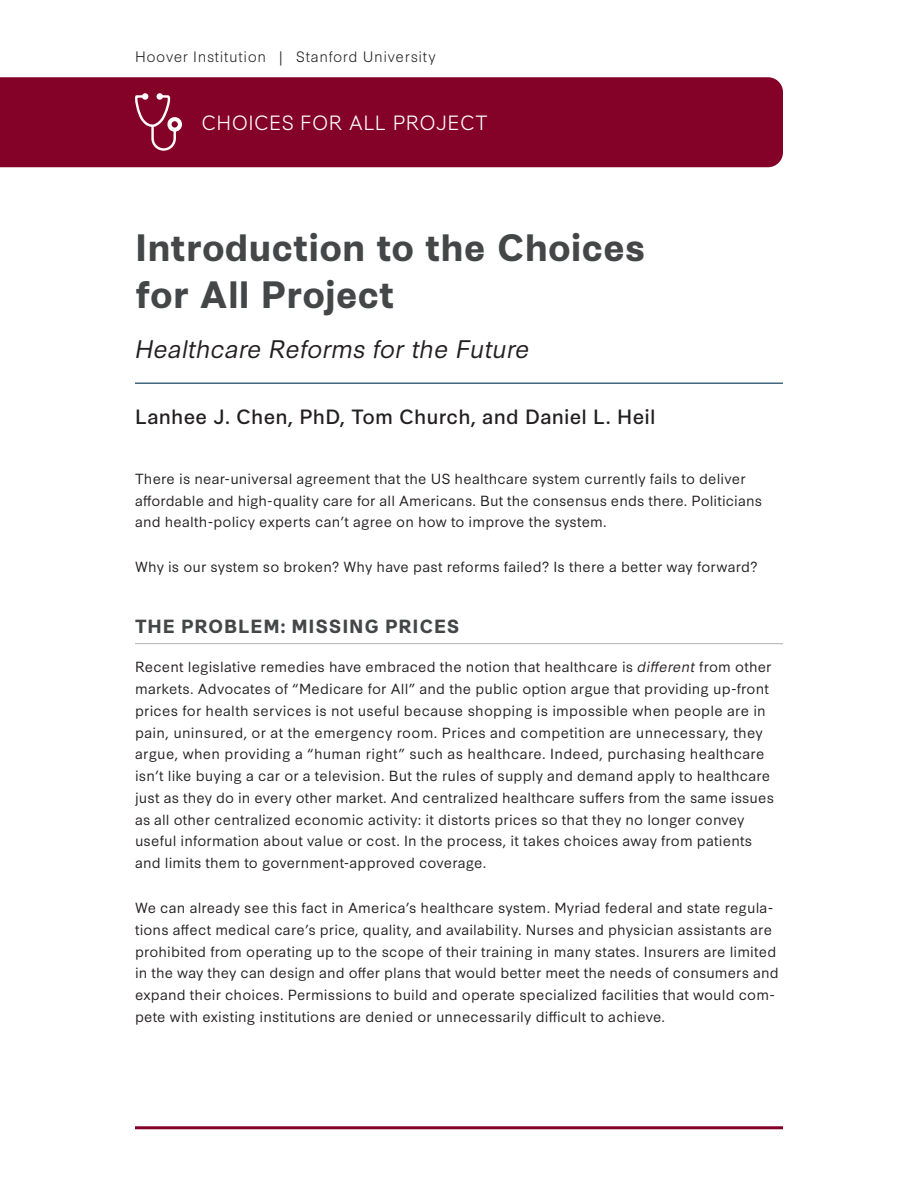
<style>
.page{position:relative;width:918px;height:1188px;background:#fff}
.page>*{position:absolute;margin:0;border:0;box-sizing:border-box;transform-origin:0 0}
.t1{font:700 36px/46.5px "Synthese";letter-spacing:.005em;color:#454647}
.t2{font:italic 24px "Synthese";letter-spacing:-.005em;color:#231f20}
.t3{font:19.5px "Synthese";letter-spacing:.005em;color:#231f20}
.t4{font:300 19.5px "Synthese";letter-spacing:.015em;color:#fff}
.t5{font:700 18px "Synthese";letter-spacing:.04em;color:#454647}
.t6{font:300 14.25px "Synthese";letter-spacing:.04em;color:#231f20}
.t7{font:13.8px/21.8px "Synthese";letter-spacing:.01em;color:#231f20}
.s1{font-style:italic}
</style>
<div class="page">
<div style="left:0;top:77px;width:783px;height:90px;background:#840128"></div>
<div style="left:167px;top:117px;width:15px;height:15px;border:4px solid #fff;border-radius:50%"></div>
<svg style="left:132px;top:94px;width:45px;height:58px;background:#9a2f4f"></svg>
<hr style="left:135px;top:1126px;width:648px;height:3px;background:#840128">
<hr style="left:135px;top:382px;width:648px;height:2px;background:#40687e">
<hr style="left:135px;top:643px;width:648px;height:1px;background:#b6b7bb">
<p class="t6" style="left:135px;top:45px;width:302px">Hoover Institution | Stanford University</p>
<h3 class="t4" style="left:202px;top:106px;width:288px">CHOICES FOR ALL PROJECT</h3>
<h1 class="t1" style="left:135px;top:222px;width:512px">Introduction to the Choices for All Project</h1>
<h2 class="t2" style="left:135px;top:329px;width:396px">Healthcare Reforms for the Future</h2>
<h3 class="t3" style="left:135px;top:401px;width:522px">Lanhee J. Chen, PhD, Tom Church, and Daniel L. Heil</h3>
<p class="t7" style="left:135px;top:466px;width:629px">There is near-universal agreement that the US healthcare system currently fails to deliver affordable and high-quality care for all Americans. But the consensus ends there. Politicians and health-policy experts can’t agree on how to improve the system.</p>
<p class="t7" style="left:135px;top:555px;width:624px">Why is our system so broken? Why have past reforms failed? Is there a better way forward?</p>
<h3 class="t5" style="left:135px;top:612px;width:326px">THE PROBLEM: MISSING PRICES</h3>
<p class="t7" style="left:135px;top:655px;width:640px">Recent legislative remedies have embraced the notion that healthcare is <span class="s1">different</span> from other markets. Advocates of “Medicare for All” and the public option argue that providing up-front prices for health services is not useful because shopping is impossible when people are in pain, uninsured, or at the emergency room. Prices and competition are unnecessary, they argue, when providing a “human right” such as healthcare. Indeed, purchasing healthcare isn’t like buying a car or a television. But the rules of supply and demand apply to healthcare just as they do in every other market. And centralized healthcare suffers from the same issues as all other centralized economic activity: it distorts prices so that they no longer convey useful information about value or cost. In the process, it takes choices away from patients and limits them to government-approved coverage.</p>
<p class="t7" style="left:135px;top:896px;width:645px">We can already see this fact in America’s healthcare system. Myriad federal and state regula&shy;tions affect medical care’s price, quality, and availability. Nurses and physician assistants are prohibited from operating up to the scope of their training in many states. Insurers are limited in the way they can design and offer plans that would better meet the needs of consumers and expand their choices. Permissions to build and operate specialized facilities that would com&shy;pete with existing institutions are denied or unnecessarily difficult to achieve.</p>
</div>
